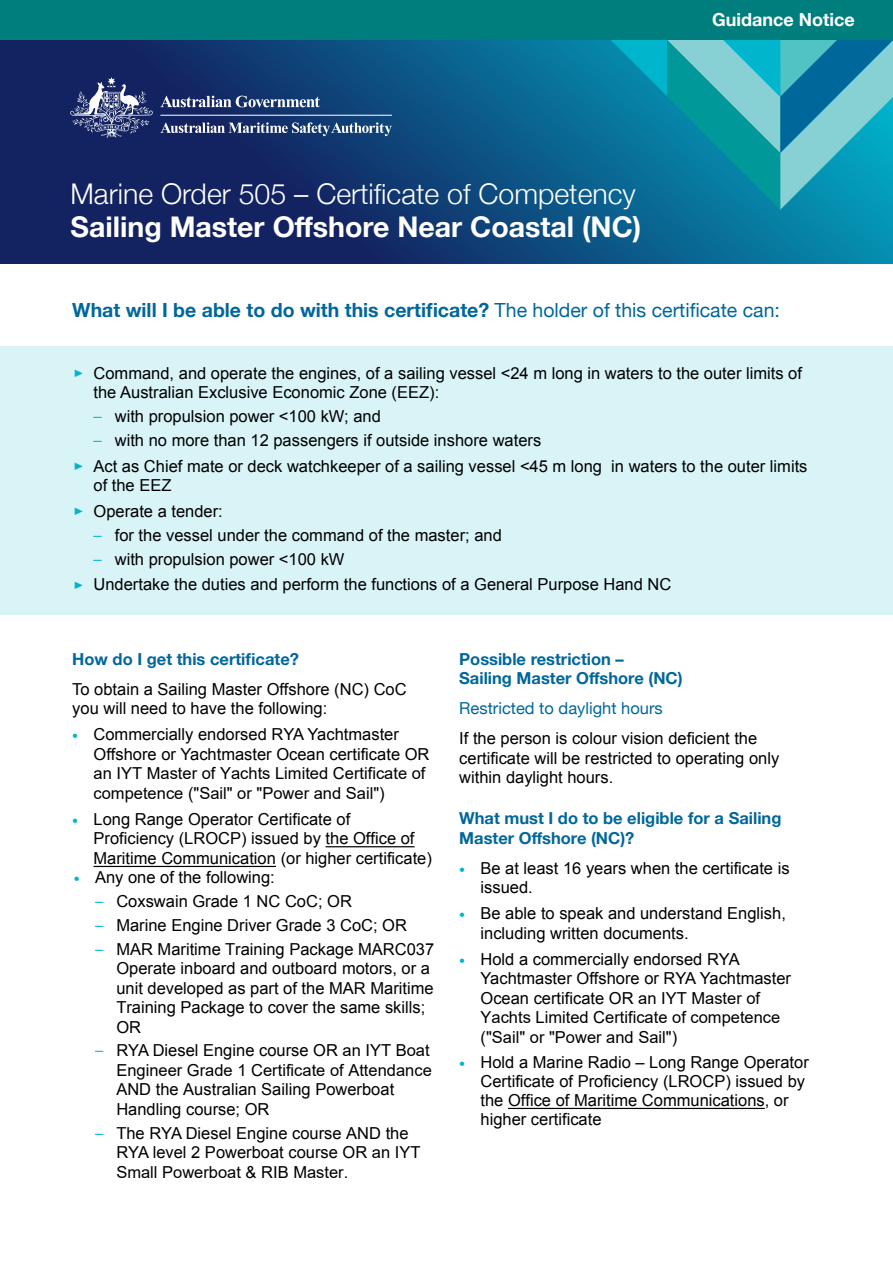
<style>
.page{position:relative;width:893px;height:1263px;background:#fff}
.page>*{position:absolute;margin:0;border:0;box-sizing:border-box;transform-origin:0 0}
.Marine_Order{font:300 28.5px "Helvetica Neue";color:#fff}
.Title_H1{font:700 28.5px "Helvetica Neue";color:#fff}
.H2_1st{font:700 19.5px "Helvetica Neue";color:#00679b}
.Notice{font:700 18px "Helvetica Neue";color:#fff}
.Body{font:16.5px/19.5px "Arial";color:#000}
.t1{font:16.5px/19.5px "Arial";color:#000}
.t2{font:700 16.5px/19.5px "Helvetica Neue";color:#00679b}
.H3_after_H2{font:16.5px "Helvetica Neue";color:#00679b}
.s1{font-weight:400}
.s2{font-family:"Helvetica Neue";font-weight:300;font-size:10.5px;color:#00b5cc}
.s3{font-family:"Helvetica Neue";font-weight:300;color:#00b5cc}
.s4{font-family:"Helvetica Neue";font-weight:300;font-size:12px;color:#00b5cc}
.s5{font-style:inherit}
</style>
<div class="page">
<svg style="left:0;top:40px;width:893px;height:224px;background:#0f4076"></svg>
<svg style="left:589px;top:40px;width:304px;height:170px;background:#2297b0"></svg>
<div style="left:0;top:0;width:893px;height:40px;background:#007e7d"></div>
<svg style="left:160px;top:96px;width:160px;height:11px"></svg>
<svg style="left:70px;top:77px;width:83px;height:61px;background:#485584"></svg>
<hr style="left:160px;top:115px;width:232px;height:1px;background:#fff">
<svg style="left:160px;top:122px;width:232px;height:14px;background:#526892"></svg>
<div style="left:0;top:346px;width:893px;height:268px;background:#d9f4f7"></div>
<hr style="left:326px;top:846px;width:89px;height:1px;background:#000">
<hr style="left:94px;top:866px;width:182px;height:1px;background:#000">
<hr style="left:508px;top:1108px;width:257px;height:1px;background:#000">
<h1 class="Marine_Order" style="left:71px;top:171px;width:567px">Marine Order 505 – Certificate of Competency</h1>
<h1 class="Title_H1" style="left:71px;top:204px;width:572px">Sailing Master Offshore Near Coastal (NC)</h1>
<h1 class="Notice" style="left:712px;top:6px;width:144px">Guidance Notice</h1>
<p class="H2_1st" style="left:72px;top:294px;width:709px">What will I be able to do with this certificate? <span class="s1">The holder of this certificate can:</span></p>
<p class="Body" style="left:94px;top:363px;width:710px;text-indent:-21px"><span class="s2">Ҙ</span> Command, and operate the engines, of a sailing vessel &lt;24 m long in waters to the outer limits of the Australian Exclusive Economic Zone (EEZ):</p>
<p class="Body" style="left:94px;top:407px;width:289px"><span class="s3">–</span> with propulsion power &lt;100 kW; and</p>
<p class="Body" style="left:94px;top:430px;width:449px"><span class="s3">–</span> with no more than 12 passengers if outside inshore waters</p>
<p class="Body" style="left:94px;top:456px;width:715px;text-indent:-21px"><span class="s2">Ҙ</span> Act as Chief mate or deck watchkeeper of a sailing vessel &lt;45 m long in waters to the outer limits of the EEZ</p>
<p class="Body" style="left:72px;top:502px;width:152px"><span class="s2">Ҙ</span> Operate a tender:</p>
<p class="Body" style="left:94px;top:525px;width:410px"><span class="s3">–</span> for the vessel under the command of the master; and</p>
<p class="Body" style="left:94px;top:549px;width:252px"><span class="s3">–</span> with propulsion power &lt;100 kW</p>
<p class="Body" style="left:72px;top:575px;width:601px"><span class="s2">Ҙ</span> Undertake the duties and perform the functions of a General Purpose Hand NC</p>
<h2 class="t2" style="left:72px;top:649px;width:228px">How do I get this certificate?</h2>
<p class="Body" style="left:72px;top:679px;width:336px">To obtain a Sailing Master Offshore (NC) CoC you will need to have the following:</p>
<p class="t1" style="left:94px;top:724px;width:337px;text-indent:-21px"><span class="s4">•</span> <span class="s5">Commercially endorsed RYA Yachtmaster Offshore or Yachtmaster Ocean certificate</span> OR an IYT Master of Yachts Limited Certificate of competence ("Sail" or "Power and Sail")</p>
<p class="Body" style="left:94px;top:809px;width:340px;text-indent:-21px"><span class="s4">•</span> Long Range Operator Certificate of<br>Proficiency (LROCP) issued by the Office of<br>Maritime Communication (or higher certificate)</p>
<p class="Body" style="left:74px;top:868px;width:203px"><span class="s4">•</span> Any one of the following:</p>
<p class="Body" style="left:95px;top:892px;width:258px"><span class="s3">–</span> Coxswain Grade 1 NC CoC; <span class="s5">OR</span></p>
<p class="Body" style="left:95px;top:915px;width:313px"><span class="s3">–</span> Marine Engine Driver Grade 3 CoC; <span class="s5">OR</span></p>
<p class="Body" style="left:116px;top:939px;width:319px;text-indent:-21px"><span class="s3">–</span> MAR Maritime Training Package MARC037<br>Operate inboard and outboard motors, or a unit developed as part of the MAR Maritime Training Package to cover the same skills; <span class="s5">OR</span></p>
<p class="Body" style="left:116px;top:1041px;width:317px;text-indent:-21px"><span class="s3">–</span> RYA Diesel Engine course <span class="s5">OR an IYT Boat Engineer Grade 1 Certificate of Attendance AND</span> the Australian Sailing Powerboat Handling course; <span class="s5">OR</span></p>
<p class="Body" style="left:116px;top:1123px;width:306px;text-indent:-21px"><span class="s3">–</span> The RYA Diesel Engine course <span class="s5">AND</span> the<br>RYA level 2 Powerboat course <span class="s5">OR an IYT<br>Small Powerboat &amp; RIB Master.</span></p>
<h2 class="t2" style="left:459px;top:649px;width:225px">Possible restriction –<br>Sailing Master Offshore (NC)</h2>
<h3 class="H3_after_H2" style="left:459px;top:696px;width:205px">Restricted to daylight hours</h3>
<p class="Body" style="left:459px;top:729px;width:322px">If the person is colour vision deficient the certificate will be restricted to operating only within daylight hours.</p>
<h2 class="t2" style="left:459px;top:809px;width:324px">What must I do to be eligible for a Sailing<br>Master Offshore (NC)?</h2>
<p class="Body" style="left:480px;top:858px;width:311px;text-indent:-21px"><span class="s4">•</span> Be at least 16 years when the certificate is issued.</p>
<p class="Body" style="left:480px;top:904px;width:307px;text-indent:-21px"><span class="s4">•</span> Be able to speak and understand English, including written documents.</p>
<p class="Body" style="left:480px;top:949px;width:312px;text-indent:-21px"><span class="s4">•</span> Hold a commercially endorsed RYA Yachtmaster Offshore or RYA Yachtmaster Ocean certificate <span class="s5">OR an IYT Master of Yachts Limited Certificate of competence ("Sail" or "Power and Sail")</span></p>
<p class="Body" style="left:480px;top:1052px;width:330px;line-height:19px;text-indent:-21px"><span class="s4">•</span> Hold a Marine Radio – Long Range Operator Certificate of Proficiency (LROCP) issued by the Office of Maritime Communications, or higher certificate</p>
</div>
